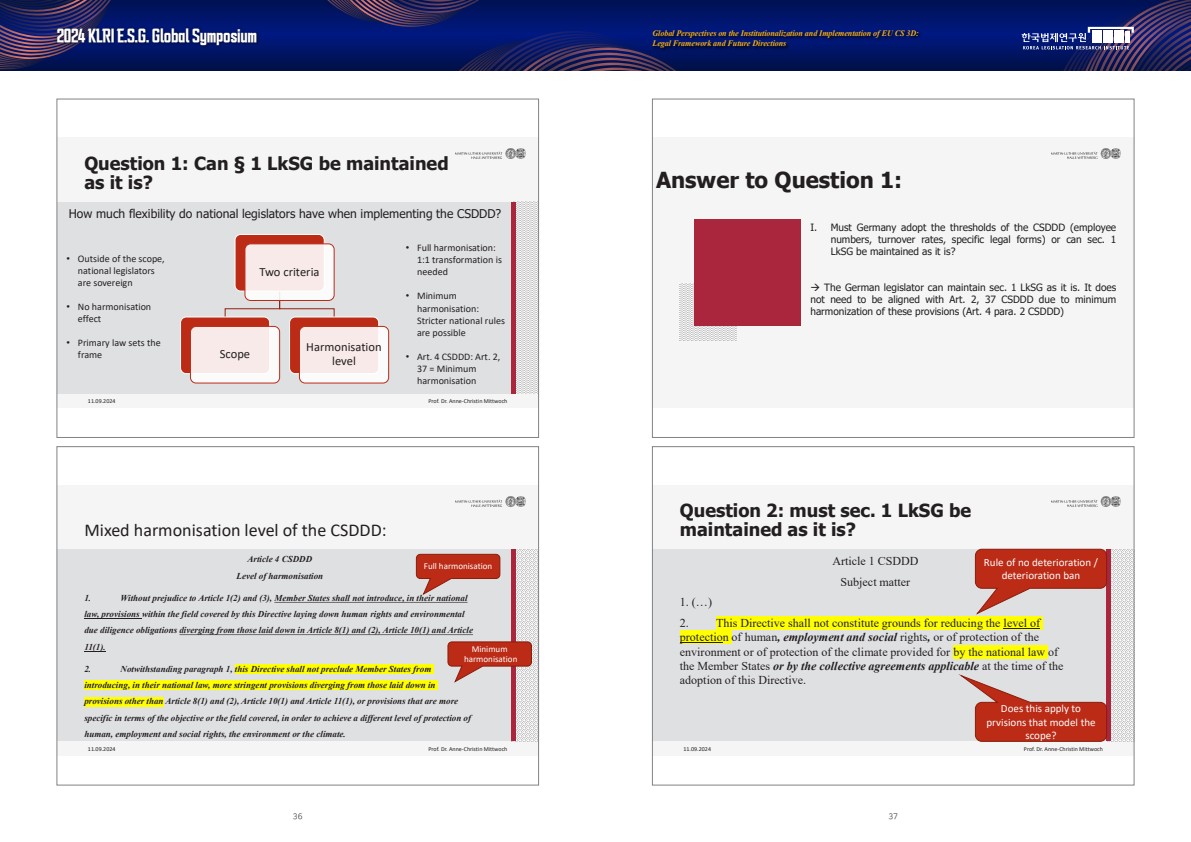
<style>
.page{position:relative;width:1191px;height:842px;background:#fff}
.page>*{position:absolute;margin:0;border:0;box-sizing:border-box;transform-origin:0 0}
.t1{font:700 22.1px "Tahoma";color:#231f20}
.t2{font:700 18.1px/18.7px "Tahoma";color:#231f20}
.t3{font:18.1px "Calibri";color:#231f20}
.t4{font:15.3px "VITRO INSPIRE OTF";letter-spacing:-.02em;color:#fff}
.t5{font:12.5px/13.8px "Calibri";color:#231f20;text-align:center}
.t6{font:12px/14.4px "Times New Roman";color:#231f20;text-align:center}
.t7{font:12px "Tahoma";color:#231f20}
.t8{font:11px/13.2px "Calibri";color:#fff;text-align:center}
.t9{font:10.1px/12px "Tahoma";color:#231f20;text-align:justify}
.t10{font:10.1px/12px "Calibri";color:#231f20}
.t11{font:italic 700 9px/16.3px "Times New Roman";color:#231f20}
.t12{font:9px/10.8px "Calibri";color:#fff;text-align:center}
.t13{font:italic 700 8.4px/10.2px "Times New Roman";letter-spacing:-.01em;color:#f5ae16;scale:.96 1}
.t14{font:8px "Nanum Square R";color:#3e3e3f}
.t15{font:6px "Calibri";letter-spacing:.005em;color:#231f20}
.s1{font-family:"Arial"}
.s2{font-weight:700;font-style:italic}
</style>
<div class="page">
<svg style="left:0;top:0;width:1021px;height:71px;background:#001360"></svg>
<svg style="left:0;top:0;width:121px;height:69px;background:#27255c"></svg>
<svg style="left:319px;top:0;width:367px;height:71px;background:#101b64"></svg>
<img style="left:53px;top:24px;width:209px;height:29px">
<img style="left:650px;top:28px;width:276px;height:26px">
<svg style="left:1021px;top:0;width:170px;height:71px;background:#2a306d"></svg>
<div style="left:652px;top:137px;width:482px;height:271px;background:#f5f5f6"></div>
<svg style="left:680px;top:283px;width:56px;height:57px"></svg>
<div style="left:694px;top:220px;width:106px;height:106px;background:#aa263c"></div>
<img style="left:1051px;top:149px;width:69px;height:10px">
<div style="left:652px;top:99px;width:482px;height:339px;border:1px solid #808285"></div>
<div style="left:652px;top:485px;width:482px;height:271px;background:#f5f5f6"></div>
<svg style="left:1111px;top:549px;width:21px;height:192px"></svg>
<img style="left:1051px;top:496px;width:69px;height:11px">
<div style="left:652px;top:549px;width:459px;height:192px;background:#dfe0e2"></div>
<div style="left:1106px;top:549px;width:5px;height:192px;background:#aa263c"></div>
<div style="left:716px;top:616px;width:287px;height:13px;background:#ff0"></div>
<div style="left:1003px;top:616px;width:40px;height:13px;background:#ff0"></div>
<div style="left:680px;top:631px;width:42px;height:13px;background:#ff0"></div>
<div style="left:722px;top:631px;width:9px;height:13px;background:#ff0"></div>
<div style="left:953px;top:645px;width:95px;height:13px;background:#ff0"></div>
<hr style="left:1003px;top:628px;width:37px;height:1px;background:#231f20">
<hr style="left:680px;top:642px;width:42px;height:1px;background:#231f20">
<svg style="left:975px;top:549px;width:132px;height:66px"></svg>
<svg style="left:958px;top:674px;width:149px;height:68px"></svg>
<div style="left:652px;top:446px;width:482px;height:339px;border:1px solid #808285"></div>
<div style="left:57px;top:137px;width:481px;height:271px;background:#f5f5f6"></div>
<svg style="left:515px;top:202px;width:22px;height:192px"></svg>
<img style="left:456px;top:149px;width:69px;height:10px">
<div style="left:57px;top:202px;width:458px;height:192px;background:#dfe0e2"></div>
<hr style="left:511px;top:202px;width:4px;height:192px;background:#aa263c">
<svg style="left:225px;top:291px;width:110px;height:26px"></svg>
<div style="left:235px;top:234px;width:89px;height:57px;background:#bb2b16;border:1px solid #fff;border-radius:6px"></div>
<div style="left:245px;top:244px;width:89px;height:56px;background:#fff;border-radius:6px;opacity:.9"></div>
<div style="left:245px;top:244px;width:89px;height:57px;border:1px solid #bb2b16;border-radius:6px"></div>
<div style="left:180px;top:317px;width:90px;height:57px;background:#bb2b16;border:1px solid #fff;border-radius:6px"></div>
<div style="left:190px;top:326px;width:90px;height:57px;background:#fff;border-radius:6px;opacity:.9"></div>
<div style="left:190px;top:326px;width:90px;height:57px;border:1px solid #bb2b16;border-radius:6px"></div>
<div style="left:289px;top:317px;width:90px;height:57px;background:#bb2b16;border:1px solid #fff;border-radius:6px"></div>
<div style="left:299px;top:326px;width:90px;height:57px;background:#fff;border-radius:6px;opacity:.9"></div>
<div style="left:299px;top:326px;width:90px;height:57px;border:1px solid #bb2b16;border-radius:6px"></div>
<div style="left:57px;top:99px;width:482px;height:339px;border:1px solid #808285"></div>
<div style="left:57px;top:485px;width:481px;height:271px;background:#f5f5f6"></div>
<svg style="left:515px;top:549px;width:22px;height:192px"></svg>
<img style="left:456px;top:496px;width:69px;height:11px">
<div style="left:57px;top:549px;width:458px;height:192px;background:#dfe0e2"></div>
<hr style="left:511px;top:549px;width:4px;height:192px;background:#aa263c">
<div style="left:235px;top:664px;width:198px;height:10px;background:#ff0"></div>
<div style="left:84px;top:680px;width:354px;height:10px;background:#ff0"></div>
<div style="left:84px;top:696px;width:80px;height:10px;background:#ff0"></div>
<svg style="left:274px;top:602px;width:193px;height:1px"></svg>
<hr style="left:84px;top:618px;width:58px;height:1px;background:#231f20">
<svg style="left:179px;top:634px;width:294px;height:1px"></svg>
<svg style="left:84px;top:651px;width:22px;height:1px"></svg>
<svg style="left:416px;top:554px;width:84px;height:41px"></svg>
<svg style="left:447px;top:641px;width:85px;height:42px"></svg>
<div style="left:57px;top:446px;width:482px;height:339px;border:1px solid #808285"></div>
<h3 class="t4" style="left:57px;top:25px;width:202px">2024 KLRI E.S.G. Global Symposium</h3>
<p class="t13" style="left:652px;top:28px;width:279px">Global Perspectives on the Institutionalization and Implementation of EU CS 3D:<br>Legal Framework and Future Directions</p>
<p class="t2" style="left:84px;top:154px;width:366px;line-height:19.5px">Question 1: Can § 1 LkSG be maintained as it is?</p>
<p class="t7" style="left:69px;top:206px;width:434px">How much flexibility do national legislators have when implementing the CSDDD?</p>
<p class="t10" style="left:78px;top:252px;width:88px;text-indent:-11px"><span class="s1">•</span> Outside of the scope, national legislators are sovereign</p>
<p class="t10" style="left:78px;top:300px;width:75px;text-indent:-11px"><span class="s1">•</span> No harmonisation effect</p>
<p class="t10" style="left:78px;top:336px;width:84px;text-indent:-11px"><span class="s1">•</span> Primary law sets the frame</p>
<p class="t5" style="left:259px;top:264px;width:62px">Two criteria</p>
<p class="t5" style="left:220px;top:347px;width:32px">Scope</p>
<p class="t5" style="left:306px;top:340px;width:77px">Harmonisation level</p>
<p class="t10" style="left:417px;top:242px;width:86px;text-indent:-11px"><span class="s1">•</span> Full harmonisation:<br>1:1 transformation is needed</p>
<p class="t10" style="left:417px;top:290px;width:89px;text-indent:-11px"><span class="s1">•</span> Minimum harmonisation:<br>Stricter national rules are possible</p>
<p class="t10" style="left:417px;top:350px;width:85px;text-indent:-11px"><span class="s1">•</span> Art. 4 CSDDD: Art. 2,<br>37 = Minimum harmonisation</p>
<p class="t15" style="left:88px;top:397px;width:29px">11.09.2024</p>
<p class="t15" style="left:428px;top:397px;width:80px">Prof. Dr. Anne-Christin Mittwoch</p>
<p class="t3" style="left:84px;top:517px;width:304px">Mixed harmonisation level of the CSDDD:</p>
<p class="t11" style="left:236px;top:551px;width:88px;text-align:center">Article 4 CSDDD<br>Level of harmonisation</p>
<p class="t11" style="left:84px;top:589px;width:8px">1.</p>
<p class="t12" style="left:424px;top:561px;width:70px">Full harmonisation</p>
<p class="t11" style="left:84px;top:589px;width:390px;text-indent:36px">Without prejudice to Article 1(2) and (3), Member States shall not introduce, in their national law, provisions within the field covered by this Directive laying down human rights and environmental due diligence obligations diverging from those laid down in Article 8(1) and (2), Article 10(1) and Article 11(1).</p>
<p class="t11" style="left:84px;top:660px;width:8px">2.</p>
<p class="t12" style="left:464px;top:643px;width:55px">Minimum harmonisation</p>
<p class="t11" style="left:84px;top:660px;width:388px;text-indent:36px">Notwithstanding paragraph 1, this Directive shall not preclude Member States from introducing, in their national law, more stringent provisions diverging from those laid down in provisions other than Article 8(1) and (2), Article 10(1) and Article 11(1), or provisions that are more specific in terms of the objective or the field covered, in order to achieve a different level of protection of human, employment and social rights, the environment or the climate.</p>
<p class="t15" style="left:88px;top:745px;width:29px">11.09.2024</p>
<p class="t15" style="left:428px;top:745px;width:80px">Prof. Dr. Anne-Christin Mittwoch</p>
<p class="t1" style="left:656px;top:165px;width:248px">Answer to Question 1:</p>
<p class="t9" style="left:830px;top:222px;width:287px;text-indent:-20px">I. Must Germany adopt the thresholds of the CSDDD (employee numbers, turnover rates, specific legal forms) or can sec. 1<br>LkSG be maintained as it is?</p>
<p class="t9" style="left:810px;top:282px;width:307px">→ The German legislator can maintain sec. 1 LkSG as it is. It does not need to be aligned with Art. 2, 37 CSDDD due to minimum harmonization of these provisions (Art. 4 para. 2 CSDDD)</p>
<p class="t2" style="left:680px;top:502px;width:293px">Question 2: must sec. 1 LkSG be maintained as it is?</p>
<p class="t6" style="left:832px;top:551px;width:88px;line-height:20.5px">Article 1 CSDDD<br>Subject matter</p>
<p class="t6" style="left:680px;top:595px;width:34px">1. (…)</p>
<p class="t6" style="left:680px;top:615px;width:385px;text-align:left">2. This Directive shall not constitute grounds for reducing the level of protection of human<span class="s2">, employment and social</span> rights<span class="s2">,</span> or of protection of the environment or of protection of the climate provided for by the national law of the Member States <span class="s2">or by the collective agreements applicable</span> at the time of the adoption of this Directive.</p>
<p class="t8" style="left:984px;top:555px;width:115px">Rule of no deterioration / deterioration ban</p>
<p class="t8" style="left:986px;top:702px;width:111px">Does this apply to prvisions that model the scope?</p>
<p class="t15" style="left:683px;top:745px;width:29px">11.09.2024</p>
<p class="t15" style="left:1024px;top:745px;width:80px">Prof. Dr. Anne-Christin Mittwoch</p>
<p class="t14" style="left:293px;top:812px;width:11px">36</p>
<p class="t14" style="left:888px;top:812px;width:11px">37</p>
</div>
